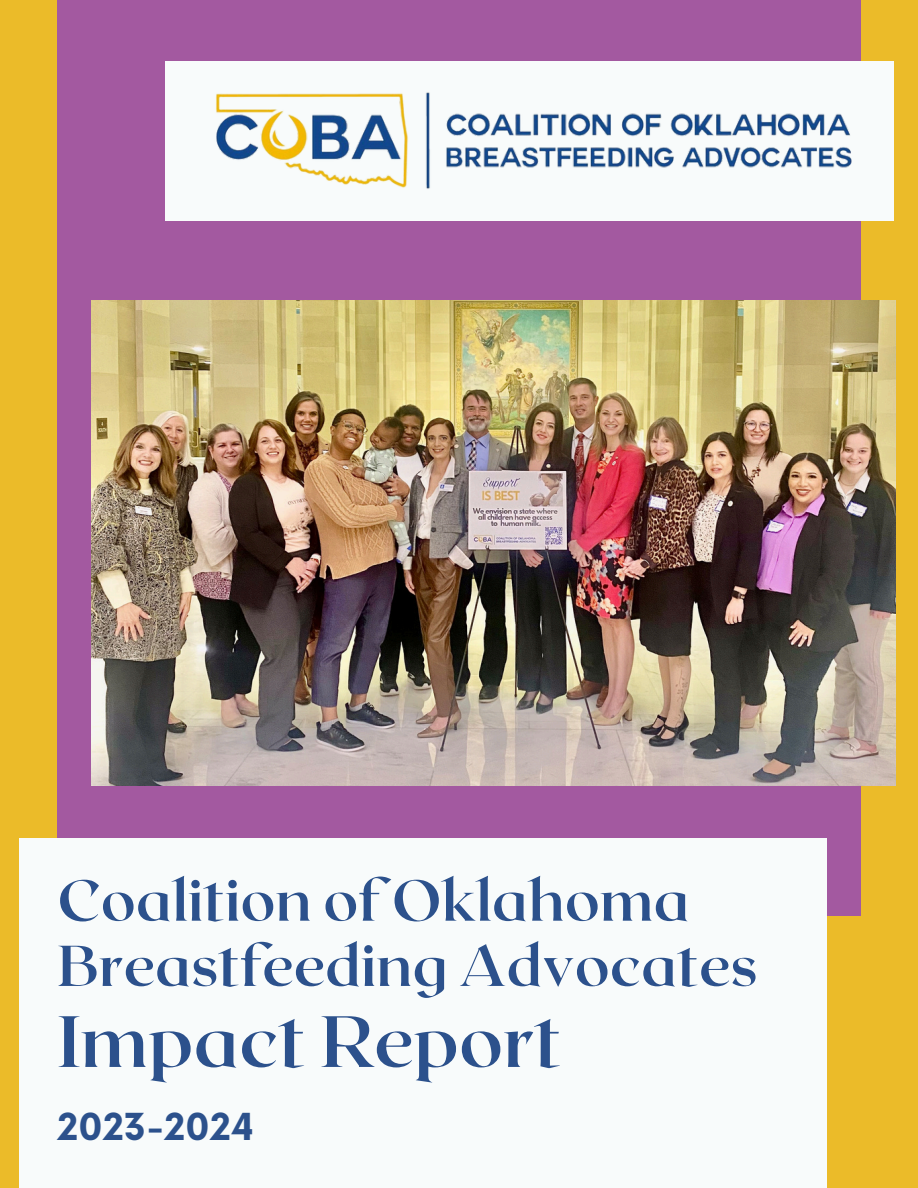
<style>
.page{position:relative;width:918px;height:1188px;background:#ebbb29}
.page>*{position:absolute;margin:0;border:0;box-sizing:border-box;transform-origin:0 0}
.t1{font:700 72.45px "Roxborough CF";color:#2c518c}
.t2{font:700 57.45px/65.2px "Roxborough CF";color:#2c518c}
.t3{font:700 36.3px "Now";color:#2c518c}
</style>
<div class="page">
<div style="left:58px;top:0;width:803px;height:916px;background:#a359a0"></div>
<div style="left:19px;top:838px;width:808px;height:350px;background:#f8fbfb"></div>
<img style="left:92px;top:300px;width:803px;height:485px">
<div style="left:165px;top:61px;width:729px;height:160px;background:#f8fbfb"></div>
<img style="left:208px;top:92px;width:652px;height:279px">
<p class="t2" style="left:58px;top:865px;width:702px">Coalition of Oklahoma<br>Breastfeeding Advocates</p>
<p class="t1" style="left:58px;top:994px;width:506px">Impact Report</p>
<p class="t3" style="left:58px;top:1107px;width:198px">2023-2024</p>
</div>
